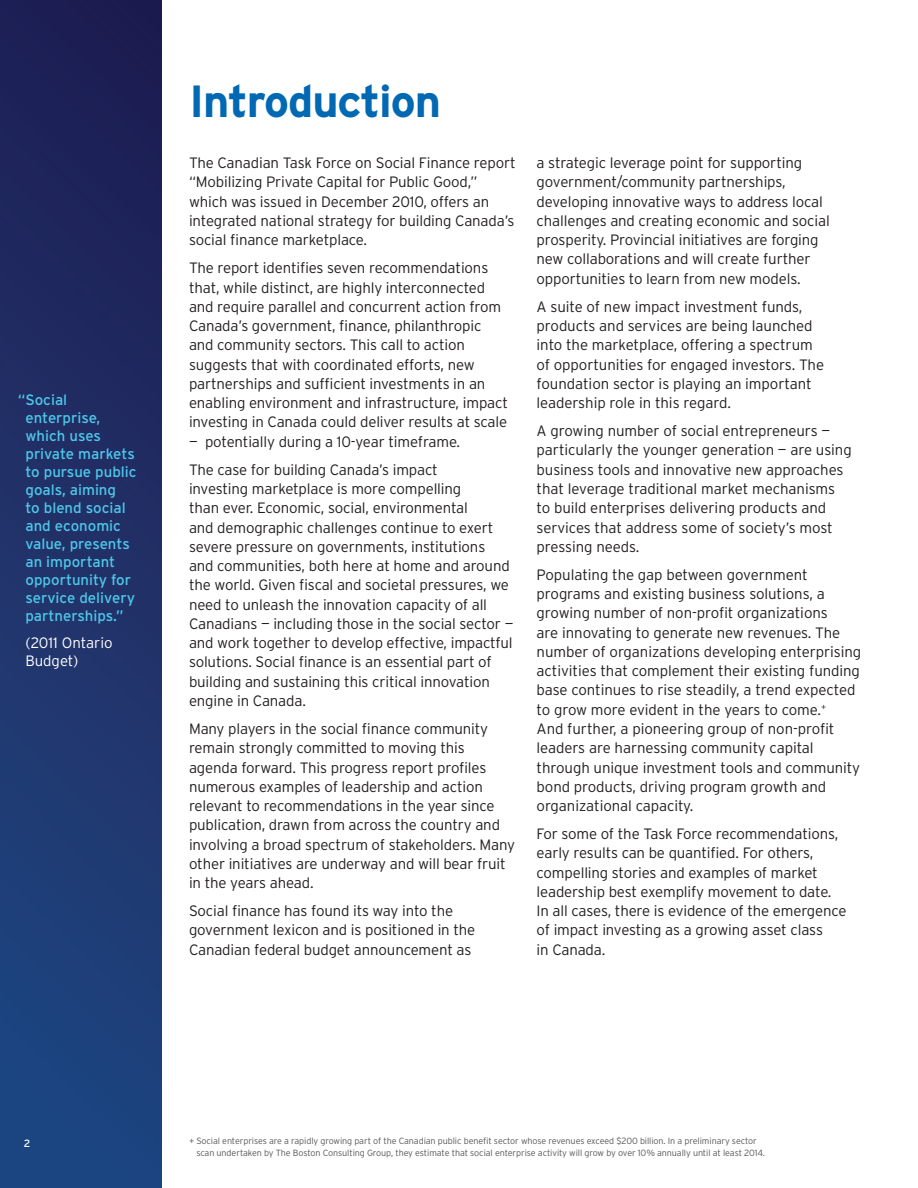
<style>
.page{position:relative;width:918px;height:1188px;background:#fff}
.page>*{position:absolute;margin:0;border:0;box-sizing:border-box;transform-origin:0 0}
.t1{font:700 45px "Interstate";letter-spacing:-.025em;color:#0168b3}
.t2{font:300 15px/19.2px "Interstate";letter-spacing:-.01em;color:#231f20}
.t3{font:15px/18px "Interstate";color:#4dc7e9}
.t4{font:300 15px/18px "Interstate";color:#fff}
.t5{font:10.5px "Interstate";color:#fff}
.t6{font:300 9px/12px "Interstate";letter-spacing:-.01em;color:#57585a}
</style>
<div class="page">
<div style="left:0;top:0;width:162px;height:1188px;background:linear-gradient(to bottom,#1f1d51,#1e4782)"></div>
<p class="t3" style="left:25px;top:391px;width:113px;text-indent:-8px">“Social enterprise, which uses private markets to pursue public goals, aiming<br>to blend social and economic value, presents an important opportunity for service delivery partnerships.”</p>
<p class="t4" style="left:25px;top:634px;width:89px">(2011 Ontario<br>Budget)</p>
<h1 class="t1" style="left:189px;top:76px;width:253px">Introduction</h1>
<p class="t2" style="left:189px;top:153px;width:328px">The Canadian Task Force on Social Finance report “Mobilizing Private Capital for Public Good,” which was issued in December 2010, offers an integrated national strategy for building Canada’s social finance marketplace.</p>
<p class="t2" style="left:189px;top:258px;width:320px">The report identifies seven recommendations that, while distinct, are highly interconnected and require parallel and concurrent action from Canada’s government, finance, philanthropic and community sectors. This call to action suggests that with coordinated efforts, new partnerships and sufficient investments in an enabling environment and infrastructure, impact investing in Canada could deliver results at scale</p>
<p class="t2" style="left:189px;top:427px;width:273px;line-height:28.2px">— potentially during a 10-year timeframe.<br>The case for building Canada’s impact</p>
<p class="t2" style="left:189px;top:479px;width:326px">investing marketplace is more compelling<br>than ever. Economic, social, environmental<br>and demographic challenges continue to exert severe pressure on governments, institutions and communities, both here at home and around the world. Given fiscal and societal pressures, we need to unleash the innovation capacity of all Canadians — including those in the social sector — and work together to develop effective, impactful solutions. Social finance is an essential part of building and sustaining this critical innovation engine in Canada.</p>
<p class="t2" style="left:189px;top:719px;width:328px">Many players in the social finance community remain strongly committed to moving this agenda forward. This progress report profiles numerous examples of leadership and action relevant to recommendations in the year since publication, drawn from across the country and involving a broad spectrum of stakeholders. Many other initiatives are underway and will bear fruit in the years ahead.</p>
<p class="t2" style="left:189px;top:901px;width:288px">Social finance has found its way into the government lexicon and is positioned in the<br>Canadian federal budget announcement as</p>
<p class="t2" style="left:537px;top:153px;width:295px">a strategic leverage point for supporting government/community partnerships, developing innovative ways to address local challenges and creating economic and social prosperity. Provincial initiatives are forging new collaborations and will create further opportunities to learn from new models.</p>
<p class="t2" style="left:537px;top:297px;width:289px">A suite of new impact investment funds, products and services are being launched into the marketplace, offering a spectrum of opportunities for engaged investors. The foundation sector is playing an important leadership role in this regard.</p>
<p class="t2" style="left:537px;top:421px;width:317px">A growing number of social entrepreneurs — particularly the younger generation — are using business tools and innovative new approaches that leverage traditional market mechanisms to build enterprises delivering products and services that address some of society’s most pressing needs.</p>
<p class="t2" style="left:537px;top:565px;width:326px">Populating the gap between government programs and existing business solutions, a growing number of non-profit organizations<br>are innovating to generate new revenues. The number of organizations developing enterprising activities that complement their existing funding base continues to rise steadily, a trend expected to grow more evident in the years to come.<sup>+<br></sup>And further, a pioneering group of non-profit leaders are harnessing community capital through unique investment tools and community bond products, driving program growth and organizational capacity.</p>
<p class="t2" style="left:537px;top:824px;width:311px">For some of the Task Force recommendations, early results can be quantified. For others, compelling stories and examples of market leadership best exemplify movement to date.<br>In all cases, there is evidence of the emergence of impact investing as a growing asset class<br>in Canada.</p>
<p class="t5" style="left:24px;top:1137px;width:8px">2</p>
<p class="t6" style="left:196px;top:1135px;width:570px;text-indent:-7px">+ Social enterprises are a rapidly growing part of the Canadian public benefit sector whose revenues exceed $200 billion. In a preliminary sector scan undertaken by The Boston Consulting Group, they estimate that social enterprise activity will grow by over 10% annually until at least 2014.</p>
</div>
